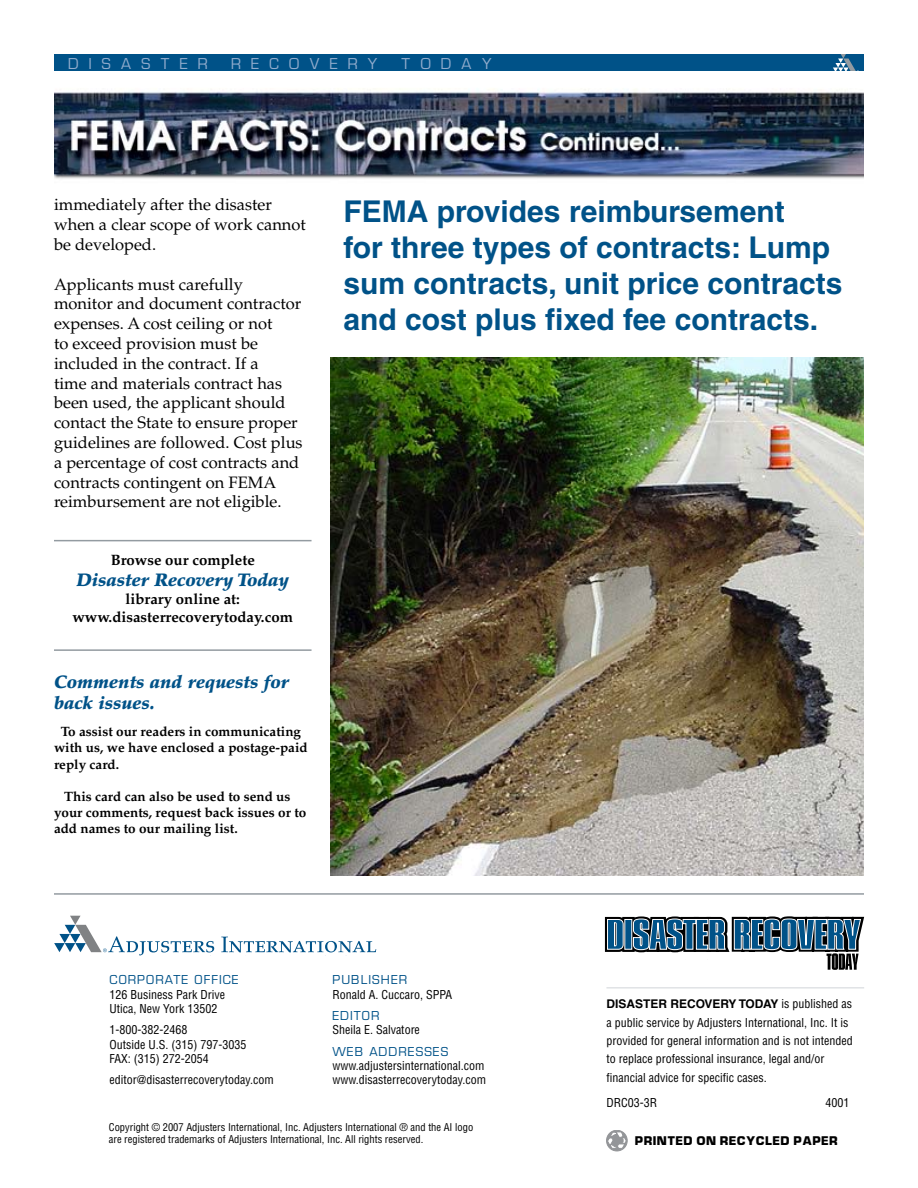
<style>
.page{position:relative;width:918px;height:1188px;background:#fff}
.page>*{position:absolute;margin:0;border:0;box-sizing:border-box;transform-origin:0 0}
.t1{font:700 30px/36px "Helvetica";color:#005288}
.t2{font:italic 900 18px/21.6px "Palatino LT Std";color:#005288}
.t3{font:16.5px/19.8px "Palatino LT Std";color:#000}
.t4{font:700 15px/18px "Palatino LT Std";color:#000;text-align:center}
.t5{font:15px "Eurostile SHOP";letter-spacing:.7em;color:#90abcc}
.t6{font:700 13.5px/16.2px "Palatino LT Std";color:#000}
.t7{font:condensed 12px/14.4px "Helvetica";color:#000}
.t8{font:12px "Eurostile";letter-spacing:.09em;color:#005288}
.t9{font:700 12px "Eurostile SHOP";letter-spacing:.09em;color:#000}
.t10{font:condensed 10.5px/12.6px "Helvetica";color:#000}
.s1{font-weight:700;font-stretch:normal}
</style>
<div class="page">
<div style="left:54px;top:54px;width:810px;height:18px;background:#005288"></div>
<svg style="left:833px;top:54px;width:26px;height:18px"></svg>
<img style="left:54px;top:89px;width:810px;height:90px">
<img style="left:330px;top:357px;width:534px;height:519px">
<hr style="left:54px;top:893px;width:810px;height:2px;background:#939ba1">
<hr style="left:606px;top:987px;width:258px;height:1px;background:#d5d9dc">
<svg style="left:605px;top:916px;width:259px;height:54px"></svg>
<svg style="left:54px;top:916px;width:323px;height:40px"></svg>
<div style="left:606px;top:1130px;width:21px;height:21px;border:1px solid #939598;border-radius:50%"></div>
<svg style="left:607px;top:1132px;width:19px;height:17px"></svg>
<div style="left:604px;top:953px;width:220px;height:6px;background:#fff"></div>
<hr style="left:54px;top:540px;width:258px;height:1px;background:#939ba1">
<hr style="left:54px;top:649px;width:258px;height:2px;background:#939ba1">
<p class="t5" style="left:69px;top:55px;width:140px">DISASTER</p>
<p class="t5" style="left:232px;top:55px;width:147px">RECOVERY</p>
<p class="t5" style="left:402px;top:55px;width:91px">TODAY</p>
<h3 class="t3" style="left:54px;top:195px;width:253px">immediately after the disaster when a clear scope of work cannot be developed.</h3>
<p class="t3" style="left:54px;top:274px;width:250px">Applicants must carefully monitor and document contractor expenses. A cost ceiling or not<br>to exceed provision must be included in the contract. If a<br>time and materials contract has been used, the applicant should contact the State to ensure proper guidelines are followed. Cost plus a percentage of cost contracts and contracts contingent on FEMA reimbursement are not eligible.</p>
<p class="t4" style="left:111px;top:551px;width:146px">Browse our complete</p>
<h2 class="t2" style="left:76px;top:569px;width:214px">Disaster Recovery Today</h2>
<p class="t4" style="left:72px;top:590px;width:222px">library online at: www.disasterrecoverytoday.com</p>
<h2 class="t2" style="left:54px;top:671px;width:237px">Comments and requests for back issues.</h2>
<p class="t6" style="left:54px;top:724px;width:255px;text-indent:7px">To assist our readers in communicating with us, we have enclosed a postage-paid reply card.</p>
<p class="t6" style="left:54px;top:788px;width:254px;text-indent:10px">This card can also be used to send us your comments, request back issues or to add names to our mailing list.</p>
<h1 class="t1" style="left:344px;top:193px;width:500px">FEMA provides reimbursement<br>for three types of contracts: Lump sum contracts, unit price contracts and cost plus fixed fee contracts.</h1>
<p class="t8" style="left:110px;top:973px;width:131px">CORPORATE OFFICE</p>
<p class="t7" style="left:110px;top:987px;width:117px">126 Business Park Drive<br>Utica, New York 13502</p>
<p class="t7" style="left:110px;top:1023px;width:138px">1-800-382-2468<br>Outside U.S. (315) 797-3035<br>FAX: (315) 272-2054</p>
<p class="t7" style="left:110px;top:1073px;width:166px">editor@disasterrecoverytoday.com</p>
<p class="t8" style="left:332px;top:973px;width:76px">PUBLISHER</p>
<p class="t7" style="left:332px;top:987px;width:121px">Ronald A. Cuccaro, SPPA</p>
<p class="t8" style="left:332px;top:1008px;width:49px">EDITOR</p>
<p class="t7" style="left:332px;top:1023px;width:89px">Sheila E. Salvatore</p>
<p class="t8" style="left:332px;top:1044px;width:117px">WEB ADDRESSES</p>
<p class="t7" style="left:332px;top:1058px;width:155px">www.adjustersinternational.com www.disasterrecoverytoday.com</p>
<p class="t10" style="left:109px;top:1121px;width:366px">Copyright © 2007 Adjusters International, Inc. Adjusters International ® and the AI logo are registered trademarks of Adjusters International, Inc. All rights reserved.</p>
<p class="t7" style="left:606px;top:995px;width:248px;line-height:18.3px"><span class="s1">DISASTER RECOVERY TODAY</span> is published as a public service by Adjusters International, Inc. It is provided for general information and is not intended to replace professional insurance, legal and/or financial advice for specific cases.</p>
<p class="t7" style="left:606px;top:1095px;width:52px">DRC03-3R</p>
<p class="t7" style="left:825px;top:1095px;width:25px">4001</p>
<p class="t9" style="left:635px;top:1134px;width:204px">PRINTED ON RECYCLED PAPER</p>
</div>
